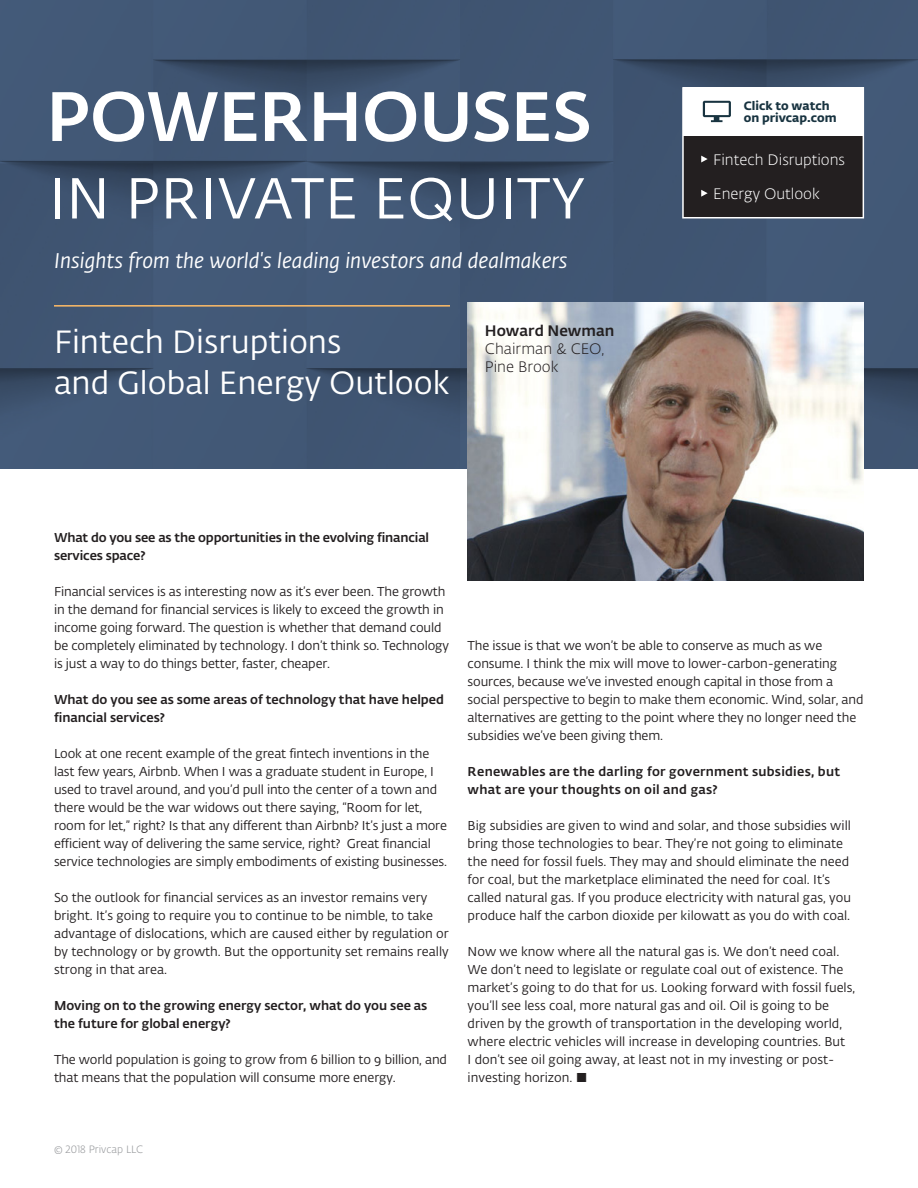
<style>
.page{position:relative;width:918px;height:1188px;background:#fff}
.page>*{position:absolute;margin:0;border:0;box-sizing:border-box;transform-origin:0 0}
.t1{font:500 69px "Fedra Sans Alt Pro";letter-spacing:-.01em;color:#fff}
.t2{font:57px "Fedra Sans Alt Pro";letter-spacing:.01em;color:#fff}
.t3{font:31.8px/40.7px "Fedra Sans Alt Pro";color:#fff}
.t4{font:italic 21px "Fedra Sans Alt Pro";color:#fff}
.t5{font:300 15px "Fedra Sans Alt Pro";color:#fff}
.t6{font:300 15px/18px "Fedra Sans Alt Pro";color:#231f20}
.t7{font:500 15px "Fedra Sans Alt Pro";letter-spacing:.005em;color:#231f20}
.t8{font:12.75px/18px "Fedra Sans Alt Pro";letter-spacing:-.01em;color:#231f20}
.t9{font:500 12.75px/18px "Fedra Sans Alt Pro";color:#231f20}
.t10{font:500 12.75px/18px "Fedra Sans Alt Pro";letter-spacing:.02em;color:#231f20}
.t11{font:700 12px/12px "Fedra Sans Std";color:#183340}
.t12{font:300 10.5px "Fedra Sans Alt Pro";color:#939598}
</style>
<div class="page">
<svg style="left:0;top:0;width:918px;height:469px;background:#3f5572"></svg>
<img style="left:468px;top:303px;width:396px;height:277px">
<hr style="left:54px;top:305px;width:396px;height:2px;background:#ffbc67">
<div style="left:683px;top:88px;width:180px;height:130px;background:#231f20"></div>
<div style="left:682px;top:87px;width:182px;height:131px;border:2px solid #fff"></div>
<div style="left:683px;top:87px;width:181px;height:49px;background:#fff"></div>
<svg style="left:703px;top:101px;width:28px;height:21px"></svg>
<svg style="left:701px;top:156px;width:7px;height:6px"></svg>
<svg style="left:701px;top:190px;width:7px;height:7px"></svg>
<h1 class="t1" style="left:46px;top:87px;width:547px">POWERHOUSES</h1>
<h2 class="t2" style="left:49px;top:175px;width:538px">IN PRIVATE EQUITY</h2>
<h3 class="t4" style="left:54px;top:252px;width:515px">Insights from the world's leading investors and dealmakers</h3>
<h3 class="t3" style="left:54px;top:324px;width:397px">Fintech Disruptions<br>and Global Energy Outlook</h3>
<p class="t7" style="left:485px;top:325px;width:131px">Howard Newman</p>
<p class="t6" style="left:485px;top:341px;width:121px">Chairman &amp; CEO,<br>Pine Brook</p>
<p class="t11" style="left:744px;top:100px;width:94px">Click to watch on privcap.com</p>
<p class="t5" style="left:713px;top:154px;width:134px">Fintech Disruptions</p>
<p class="t5" style="left:713px;top:188px;width:108px">Energy Outlook</p>
<p class="t9" style="left:54px;top:530px;width:377px">What do you see as the opportunities in the evolving financial services space?</p>
<p class="t8" style="left:54px;top:584px;width:397px">Financial services is as interesting now as it’s ever been. The growth in the demand for financial services is likely to exceed the growth in income going forward. The question is whether that demand could be completely eliminated by technology. I don’t think so. Technology is just a way to do things better, faster, cheaper.</p>
<p class="t9" style="left:54px;top:692px;width:391px">What do you see as some areas of technology that have helped financial services?</p>
<p class="t8" style="left:54px;top:746px;width:395px">Look at one recent example of the great fintech inventions in the last few years, Airbnb. When I was a graduate student in Europe, I used to travel around, and you’d pull into the center of a town and there would be the war widows out there saying, “Room for let, room for let,” right? Is that any different than Airbnb? It’s just a more efficient way of delivering the same service, right? Great financial service technologies are simply embodiments of existing businesses.</p>
<p class="t8" style="left:54px;top:890px;width:396px">So the outlook for financial services as an investor remains very bright. It’s going to require you to continue to be nimble, to take advantage of dislocations, which are caused either by regulation or by technology or by growth. But the opportunity set remains really strong in that area.</p>
<p class="t9" style="left:54px;top:998px;width:375px">Moving on to the growing energy sector, what do you see as the future for global energy?</p>
<p class="t8" style="left:54px;top:1052px;width:395px">The world population is going to grow from 6 billion to 9 billion, and that means that the population will consume more energy.</p>
<p class="t8" style="left:468px;top:638px;width:397px">The issue is that we won’t be able to conserve as much as we consume. I think the mix will move to lower-carbon-generating sources, because we’ve invested enough capital in those from a social perspective to begin to make them economic. Wind, solar, and alternatives are getting to the point where they no longer need the subsidies we’ve been giving them.</p>
<p class="t10" style="left:468px;top:764px;width:374px">Renewables are the darling for government subsidies, but what are your thoughts on oil and gas?</p>
<p class="t8" style="left:468px;top:818px;width:385px">Big subsidies are given to wind and solar, and those subsidies will bring those technologies to bear. They’re not going to eliminate the need for fossil fuels. They may and should eliminate the need for coal, but the marketplace eliminated the need for coal. It’s called natural gas. If you produce electricity with natural gas, you produce half the carbon dioxide per kilowatt as you do with coal.</p>
<p class="t8" style="left:468px;top:944px;width:389px">Now we know where all the natural gas is. We don’t need coal.<br>We don’t need to legislate or regulate coal out of existence. The market’s going to do that for us. Looking forward with fossil fuels, you’ll see less coal, more natural gas and oil. Oil is going to be driven by the growth of transportation in the developing world, where electric vehicles will increase in developing countries. But<br>I don’t see oil going away, at least not in my investing or post&shy;investing horizon. ■</p>
<p class="t12" style="left:54px;top:1146px;width:91px">© 2018 Privcap LLC</p>
</div>
